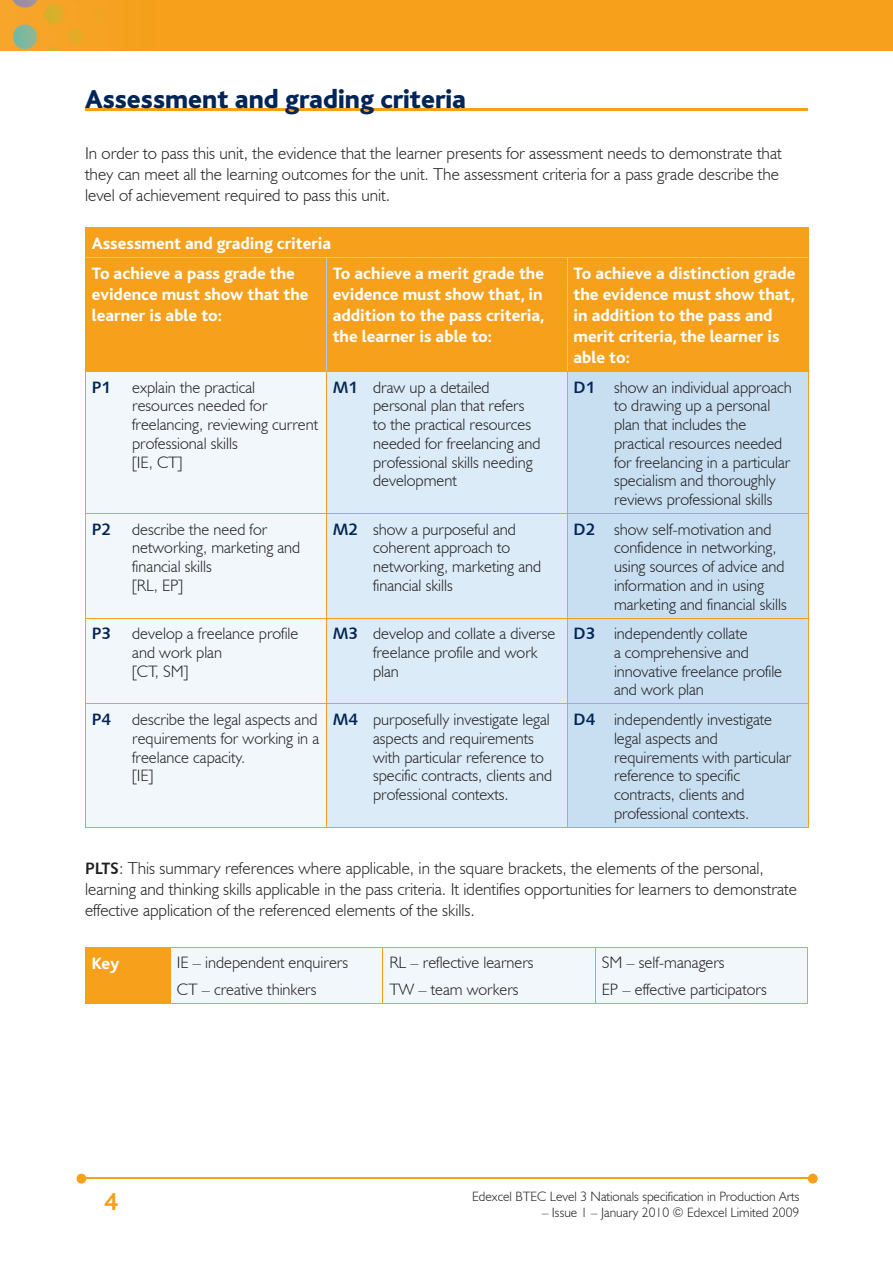
<style>
.page{position:relative;width:893px;height:1263px;background:#fff}
.page>*{position:absolute;margin:0;border:0;box-sizing:border-box;transform-origin:0 0}
.t1{font:800 27px "Bliss";color:#002556}
.t2{font:700 25.5px "Bliss";color:#f6a01b}
.t3{font:300 17.25px/21px "Humanist 521 BT";color:#231f20}
.t4{font:800 17.25px/21px "Bliss";color:#fff}
.t5{font:300 16.5px/18.8px "Humanist 521 BT";color:#231f20}
.t6{font:16.5px "Humanist 531 BT Bold A";color:#002556}
.t7{font:300 13.5px "Humanist 521 BT";color:#231f20}
.s1{font-family:"Humanist 531 BT Bold A";font-weight:400;color:#002556}
.s2{font-family:"Humanist 531 BT Bold A";font-weight:400;font-size:16.5px}
</style>
<div class="page">
<img style="left:0;top:0;width:893px;height:51px">
<hr style="left:82px;top:1178px;width:728px;height:1px;background:#f6a01b">
<svg style="left:808px;top:1174px;width:10px;height:9px"></svg>
<svg style="left:77px;top:1174px;width:9px;height:9px"></svg>
<hr style="left:85px;top:108px;width:723px;height:2px;background:#f6a01b">
<div style="left:86px;top:228px;width:722px;height:143px;background:#f6a01b"></div>
<div style="left:86px;top:372px;width:240px;height:455px;background:#f2f7fb"></div>
<div style="left:327px;top:372px;width:240px;height:455px;background:#dbebf7"></div>
<div style="left:568px;top:372px;width:240px;height:455px;background:#c8dff2"></div>
<svg style="left:85px;top:228px;width:1px;height:29px"></svg>
<svg style="left:808px;top:228px;width:1px;height:29px"></svg>
<hr style="left:85px;top:227px;width:241px;height:1px;background:#f6a01b">
<hr style="left:326px;top:227px;width:241px;height:1px;background:#f6a01b">
<hr style="left:567px;top:227px;width:241px;height:1px;background:#f6a01b">
<hr style="left:85px;top:257px;width:1px;height:114px;background:#f6a01b">
<hr style="left:86px;top:257px;width:240px;height:1px;background:#accfed">
<hr style="left:326px;top:258px;width:1px;height:113px;background:#accfed">
<hr style="left:326px;top:257px;width:241px;height:1px;background:#accfed">
<hr style="left:567px;top:258px;width:1px;height:113px;background:#accfed">
<hr style="left:808px;top:257px;width:1px;height:114px;background:#f6a01b">
<hr style="left:567px;top:257px;width:241px;height:1px;background:#accfed">
<hr style="left:85px;top:372px;width:1px;height:141px;background:#f6a01b">
<hr style="left:85px;top:371px;width:241px;height:1px;background:#f6a01b">
<hr style="left:326px;top:372px;width:1px;height:141px;background:#f6a01b">
<hr style="left:326px;top:371px;width:241px;height:1px;background:#f6a01b">
<hr style="left:567px;top:372px;width:1px;height:141px;background:#f6a01b">
<hr style="left:808px;top:372px;width:1px;height:141px;background:#f6a01b">
<hr style="left:567px;top:371px;width:241px;height:1px;background:#f6a01b">
<hr style="left:326px;top:514px;width:1px;height:104px;background:#f6a01b">
<hr style="left:567px;top:514px;width:1px;height:104px;background:#f6a01b">
<hr style="left:85px;top:514px;width:1px;height:104px;background:#f6a01b">
<hr style="left:808px;top:514px;width:1px;height:104px;background:#f6a01b">
<hr style="left:85px;top:513px;width:241px;height:1px;background:#f6a01b">
<hr style="left:326px;top:513px;width:241px;height:1px;background:#f6a01b">
<hr style="left:567px;top:513px;width:241px;height:1px;background:#f6a01b">
<hr style="left:326px;top:618px;width:1px;height:85px;background:#f6a01b">
<hr style="left:567px;top:618px;width:1px;height:85px;background:#f6a01b">
<hr style="left:85px;top:618px;width:1px;height:85px;background:#f6a01b">
<hr style="left:808px;top:618px;width:1px;height:85px;background:#f6a01b">
<hr style="left:85px;top:618px;width:241px;height:1px;background:#f6a01b">
<hr style="left:326px;top:618px;width:241px;height:1px;background:#f6a01b">
<hr style="left:567px;top:618px;width:241px;height:1px;background:#f6a01b">
<hr style="left:326px;top:704px;width:1px;height:123px;background:#f6a01b">
<hr style="left:567px;top:704px;width:1px;height:123px;background:#f6a01b">
<hr style="left:85px;top:827px;width:241px;height:1px;background:#f6a01b">
<hr style="left:326px;top:827px;width:241px;height:1px;background:#f6a01b">
<hr style="left:567px;top:827px;width:241px;height:1px;background:#f6a01b">
<hr style="left:85px;top:704px;width:1px;height:123px;background:#f6a01b">
<hr style="left:808px;top:704px;width:1px;height:123px;background:#f6a01b">
<hr style="left:85px;top:703px;width:241px;height:1px;background:#f6a01b">
<hr style="left:326px;top:703px;width:241px;height:1px;background:#f6a01b">
<hr style="left:567px;top:703px;width:241px;height:1px;background:#f6a01b">
<div style="left:85px;top:947px;width:85px;height:57px;background:#f6a01b"></div>
<div style="left:171px;top:948px;width:636px;height:55px;background:#f2f7fb"></div>
<hr style="left:170px;top:1003px;width:213px;height:1px;background:#f6a01b">
<hr style="left:383px;top:1003px;width:212px;height:1px;background:#f6a01b">
<hr style="left:595px;top:1003px;width:213px;height:1px;background:#f6a01b">
<hr style="left:170px;top:947px;width:1px;height:56px;background:#f6a01b">
<hr style="left:383px;top:947px;width:1px;height:56px;background:#f6a01b">
<hr style="left:595px;top:947px;width:1px;height:56px;background:#f6a01b">
<hr style="left:807px;top:947px;width:1px;height:56px;background:#f6a01b">
<hr style="left:170px;top:947px;width:213px;height:1px;background:#f6a01b">
<hr style="left:383px;top:947px;width:212px;height:1px;background:#f6a01b">
<hr style="left:595px;top:947px;width:213px;height:1px;background:#f6a01b">
<h1 class="t1" style="left:85px;top:85px;width:383px">Assessment and grading criteria</h1>
<p class="t3" style="left:85px;top:142px;width:698px">In order to pass this unit, the evidence that the learner presents for assessment needs to demonstrate that they can meet all the learning outcomes for the unit. The assessment criteria for a pass grade describe the level of achievement required to pass this unit.</p>
<p class="t4" style="left:92px;top:229px;width:241px;line-height:30.2px">Assessment and grading criteria<br>To achieve a pass grade the</p>
<p class="t4" style="left:92px;top:284px;width:218px">evidence must show that the learner is able to:</p>
<p class="t4" style="left:333px;top:263px;width:213px;text-align:justify">To achieve a merit grade the evidence must show that, in addition to the pass criteria, the learner is able to:</p>
<p class="t4" style="left:574px;top:263px;width:224px">To achieve a distinction grade the evidence must show that, in addition to the pass and merit criteria, the learner is able to:</p>
<p class="t6" style="left:92px;top:377px;width:21px">P1</p>
<p class="t5" style="left:132px;top:377px;width:187px">explain the practical resources needed for freelancing, reviewing current professional skills<br>[IE, CT]</p>
<p class="t5" style="left:373px;top:377px;width:169px;text-indent:-40px"><span class="s1">M1</span> draw up a detailed personal plan that refers to the practical resources needed for freelancing and professional skills needing development</p>
<p class="t5" style="left:614px;top:377px;width:179px;text-indent:-40px"><span class="s1">D1</span> show an individual approach to drawing up a personal plan that includes the practical resources needed for freelancing in a particular specialism and thoroughly reviews professional skills</p>
<p class="t6" style="left:92px;top:519px;width:21px">P2</p>
<p class="t5" style="left:132px;top:519px;width:170px">describe the need for networking, marketing and financial skills<br>[RL, EP]</p>
<p class="t5" style="left:373px;top:519px;width:170px;text-indent:-40px"><span class="s1">M2</span> show a purposeful and coherent approach to networking, marketing and financial skills</p>
<p class="t5" style="left:614px;top:519px;width:174px;text-indent:-40px"><span class="s1">D2</span> show self-motivation and confidence in networking, using sources of advice and information and in using marketing and financial skills</p>
<p class="t6" style="left:92px;top:623px;width:21px">P3</p>
<p class="t5" style="left:132px;top:624px;width:168px">develop a freelance profile and work plan<br>[CT, SM]</p>
<p class="t5" style="left:373px;top:624px;width:184px;text-indent:-40px"><span class="s1">M3</span> develop and collate a diverse freelance profile and work plan</p>
<p class="t5" style="left:614px;top:624px;width:170px;text-indent:-40px"><span class="s1">D3</span> independently collate<br>a comprehensive and innovative freelance profile and work plan</p>
<p class="t6" style="left:92px;top:709px;width:21px">P4</p>
<p class="t5" style="left:132px;top:710px;width:188px">describe the legal aspects and requirements for working in a freelance capacity.<br>[IE]</p>
<p class="t5" style="left:373px;top:710px;width:180px;text-indent:-40px"><span class="s1">M4</span> purposefully investigate legal aspects and requirements with particular reference to specific contracts, clients and professional contexts.</p>
<p class="t5" style="left:614px;top:710px;width:179px;text-indent:-40px"><span class="s1">D4</span> independently investigate legal aspects and requirements with particular reference to specific contracts, clients and professional contexts.</p>
<p class="t3" style="left:85px;top:858px;width:713px"><span class="s2">PLTS</span>: This summary references where applicable, in the square brackets, the elements of the personal, learning and thinking skills applicable in the pass criteria. It identifies opportunities for learners to demonstrate effective application of the referenced elements of the skills.</p>
<p class="t4" style="left:92px;top:953px;width:29px">Key</p>
<p class="t5" style="left:177px;top:948px;width:173px;line-height:27.3px">IE – independent enquirers<br>CT – creative thinkers</p>
<p class="t5" style="left:389px;top:948px;width:146px;line-height:27.3px">RL – reflective learners<br>TW – team workers</p>
<p class="t5" style="left:602px;top:948px;width:166px;line-height:27.3px">SM – self-managers<br>EP – effective participators</p>
<h2 class="t2" style="left:104px;top:1189px;width:15px">4</h2>
<p class="t7" style="left:472px;top:1188px;width:329px">Edexcel BTEC Level 3 Nationals specification in Production Arts</p>
<p class="t7" style="left:542px;top:1204px;width:259px">– Issue 1 – January 2010 © Edexcel Limited 2009</p>
</div>
